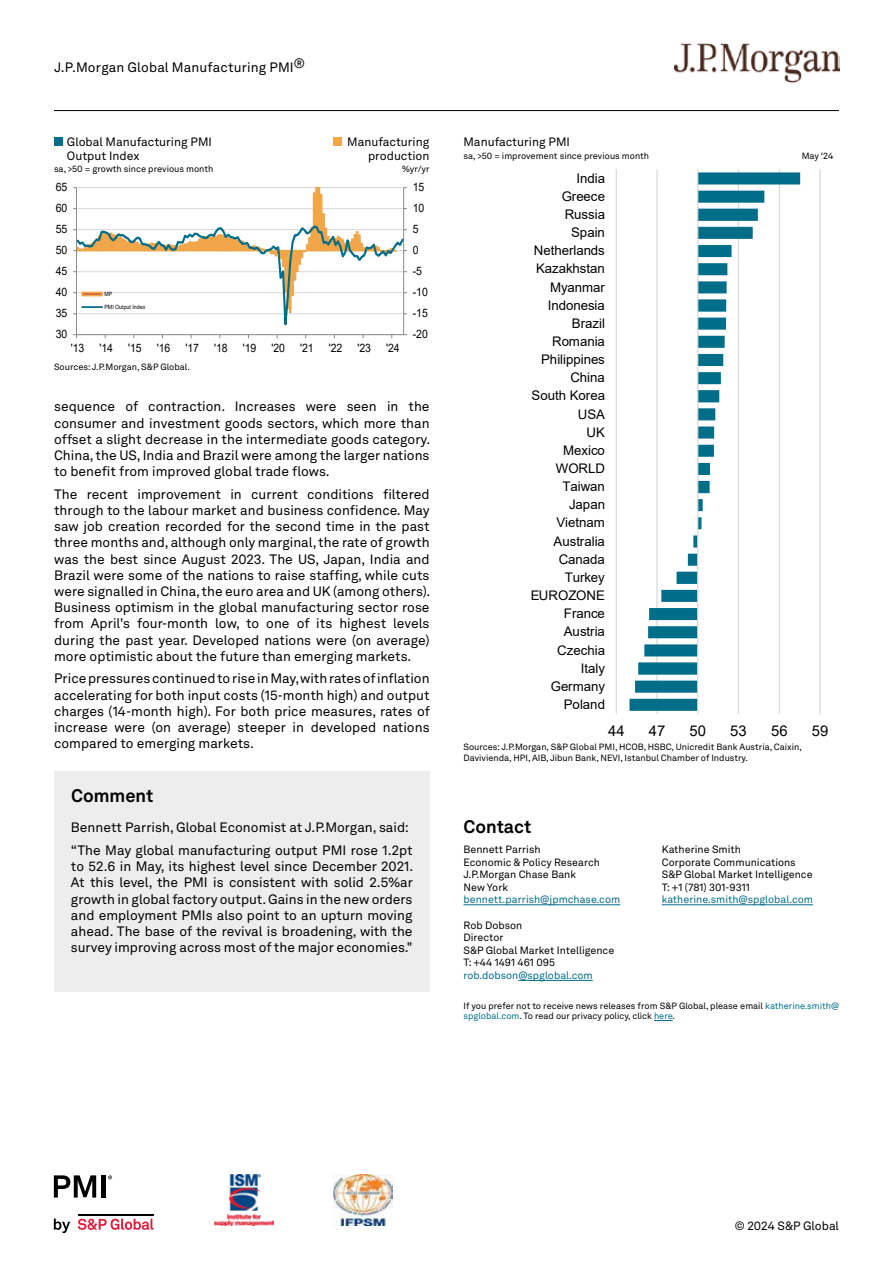
<style>
.page{position:relative;width:893px;height:1263px;background:#fff}
.page>*{position:absolute;margin:0;border:0;box-sizing:border-box;transform-origin:0 0}
.t1{font:700 18px "Akkurat LL";color:#000}
.t2{font:14.85px "Arial";letter-spacing:.005em;color:#000}
.t3{font:13.5px/16.2px "Akkurat LL";color:#000;text-align:justify}
.t4{font:13.2px "Arial";letter-spacing:-.005em;color:#000}
.t5{font:12px/14.4px "Akkurat LL";color:#000}
.t6{font:11.55px "Arial";color:#000;scale:.91 1}
.t7{font:10.5px/12.6px "Akkurat LL";color:#000}
.t8{font:10.5px "Akkurat LL";color:#006d89}
.t9{font:9px/10.8px "Akkurat LL";color:#000}
.t10{font:5.85px "Arial";letter-spacing:-.01em;color:#000;scale:.91 1}
.s1{color:#006d89}
</style>
<div class="page">
<hr style="left:54px;top:110px;width:785px;height:1px;background:#000">
<img style="left:674px;top:43px;width:165px;height:40px">
<svg style="left:54px;top:1218px;width:16px;height:15px"></svg>
<svg style="left:78px;top:1218px;width:75px;height:12px"></svg>
<hr style="left:78px;top:1213px;width:75px;height:2px;background:#000">
<svg style="left:54px;top:1175px;width:42px;height:22px"></svg>
<div style="left:101px;top:1175px;width:5px;height:22px;background:#000"></div>
<svg style="left:108px;top:1175px;width:4px;height:4px"></svg>
<svg style="left:73px;top:187px;width:334px;height:151px"></svg>
<div style="left:81px;top:292px;width:22px;height:4px;border:2px solid #f1a649"></div>
<hr style="left:82px;top:306px;width:20px;height:2px;background:#006d89">
<div style="left:333px;top:137px;width:8px;height:8px;background:#f1a649"></div>
<div style="left:54px;top:137px;width:9px;height:8px;background:#006d89"></div>
<div style="left:54px;top:771px;width:376px;height:51px;background:#ededed"></div>
<div style="left:54px;top:822px;width:376px;height:170px;background:#ededed"></div>
<hr style="left:616px;top:169px;width:1px;height:545px;background:#d9d9d9">
<hr style="left:656px;top:169px;width:2px;height:545px;background:#d9d9d9">
<hr style="left:738px;top:169px;width:1px;height:545px;background:#d9d9d9">
<hr style="left:779px;top:169px;width:1px;height:545px;background:#d9d9d9">
<hr style="left:819px;top:169px;width:2px;height:545px;background:#d9d9d9">
<svg style="left:629px;top:172px;width:171px;height:539px"></svg>
<hr style="left:697px;top:169px;width:1px;height:545px;background:#d9d9d9">
<svg style="left:654px;top:1020px;width:19px;height:1px"></svg>
<hr style="left:463px;top:904px;width:157px;height:1px;background:#006d89">
<hr style="left:518px;top:980px;width:75px;height:1px;background:#006d89">
<hr style="left:662px;top:904px;width:151px;height:1px;background:#006d89">
<img style="left:333px;top:1174px;width:59px;height:51px">
<img style="left:215px;top:1174px;width:59px;height:51px">
<p class="t3" style="left:54px;top:59px;width:252px">J.P.Morgan Global Manufacturing PMI®</p>
<p class="t5" style="left:67px;top:134px;width:147px">Global Manufacturing PMI<br>Output Index</p>
<p class="t9" style="left:54px;top:163px;width:161px">sa, &gt;50 = growth since previous month</p>
<p class="t5" style="left:347px;top:134px;width:84px;text-align:right">Manufacturing production</p>
<p class="t9" style="left:402px;top:163px;width:29px">%yr/yr</p>
<p class="t6" style="left:56px;top:179px;width:14px">65</p>
<p class="t6" style="left:413px;top:179px;width:14px">15</p>
<p class="t6" style="left:56px;top:200px;width:14px">60</p>
<p class="t6" style="left:413px;top:200px;width:14px">10</p>
<p class="t6" style="left:56px;top:221px;width:14px">55</p>
<p class="t6" style="left:413px;top:221px;width:8px">5</p>
<p class="t6" style="left:56px;top:242px;width:14px">50</p>
<p class="t6" style="left:413px;top:242px;width:8px">0</p>
<p class="t6" style="left:56px;top:263px;width:14px">45</p>
<p class="t6" style="left:413px;top:263px;width:12px">-5</p>
<p class="t6" style="left:56px;top:284px;width:14px">40</p>
<p class="t6" style="left:56px;top:305px;width:14px">35</p>
<p class="t10" style="left:104px;top:290px;width:10px">MP</p>
<p class="t10" style="left:104px;top:303px;width:47px">PMI Output Index</p>
<p class="t6" style="left:413px;top:284px;width:18px">-10</p>
<p class="t6" style="left:413px;top:305px;width:18px">-15</p>
<p class="t6" style="left:56px;top:326px;width:14px">30</p>
<p class="t6" style="left:413px;top:326px;width:18px">-20</p>
<p class="t6" style="left:71px;top:340px;width:17px">'13</p>
<p class="t6" style="left:99px;top:340px;width:17px">'14</p>
<p class="t6" style="left:128px;top:340px;width:17px">'15</p>
<p class="t6" style="left:157px;top:340px;width:17px">'16</p>
<p class="t6" style="left:185px;top:340px;width:17px">'17</p>
<p class="t6" style="left:214px;top:340px;width:17px">'18</p>
<p class="t6" style="left:243px;top:340px;width:17px">'19</p>
<p class="t6" style="left:271px;top:340px;width:17px">'20</p>
<p class="t6" style="left:300px;top:340px;width:17px">'21</p>
<p class="t6" style="left:329px;top:340px;width:17px">'22</p>
<p class="t6" style="left:357px;top:340px;width:17px">'23</p>
<p class="t6" style="left:386px;top:340px;width:17px">'24</p>
<p class="t9" style="left:54px;top:361px;width:137px">Sources: J.P.Morgan, S&amp;P Global.</p>
<p class="t3" style="left:54px;top:398px;width:378px">sequence of contraction. Increases were seen in the consumer and investment goods sectors, which more than offset a slight decrease in the intermediate goods category.<br>China, the US, India and Brazil were among the larger nations to benefit from improved global trade flows.</p>
<p class="t3" style="left:54px;top:485px;width:378px">The recent improvement in current conditions filtered through to the labour market and business confidence. May saw job creation recorded for the second time in the past three months and, although only marginal, the rate of growth was the best since August 2023. The US, Japan, India and Brazil were some of the nations to raise staffing, while cuts were signalled in China, the euro area and UK (among others).<br>Business optimism in the global manufacturing sector rose from April's four-month low, to one of its highest levels during the past year. Developed nations were (on average) more optimistic about the future than emerging markets.</p>
<p class="t3" style="left:54px;top:670px;width:377px">Price pressures continued to rise in May, with rates of inflation accelerating for both input costs (15-month high) and output charges (14-month high). For both price measures, rates of increase were (on average) steeper in developed nations compared to emerging markets.</p>
<h1 class="t1" style="left:71px;top:781px;width:84px">Comment</h1>
<p class="t3" style="left:71px;top:816px;width:343px;line-height:22.5px">Bennett Parrish, Global Economist at J.P.Morgan, said: “The May global manufacturing output PMI rose 1.2pt</p>
<p class="t3" style="left:71px;top:858px;width:344px">to 52.6 in May, its highest level since December 2021.<br>At this level, the PMI is consistent with solid 2.5%ar growth in global factory output. Gains in the new orders and employment PMIs also point to an upturn moving ahead. The base of the revival is broadening, with the survey improving across most of the major economies."</p>
<p class="t5" style="left:463px;top:134px;width:108px">Manufacturing PMI</p>
<p class="t9" style="left:463px;top:150px;width:187px">sa, &gt;50 = improvement since previous month</p>
<p class="t9" style="left:802px;top:150px;width:33px">May ‘24</p>
<p class="t4" style="left:576px;top:169px;width:30px">India</p>
<p class="t4" style="left:562px;top:187px;width:45px">Greece</p>
<p class="t4" style="left:565px;top:205px;width:42px">Russia</p>
<p class="t4" style="left:571px;top:223px;width:35px">Spain</p>
<p class="t4" style="left:534px;top:241px;width:73px">Netherlands</p>
<p class="t4" style="left:536px;top:260px;width:70px">Kazakhstan</p>
<p class="t4" style="left:550px;top:278px;width:57px">Myanmar</p>
<p class="t4" style="left:548px;top:296px;width:59px">Indonesia</p>
<p class="t4" style="left:572px;top:314px;width:34px">Brazil</p>
<p class="t4" style="left:552px;top:332px;width:54px">Romania</p>
<p class="t4" style="left:541px;top:350px;width:65px">Philippines</p>
<p class="t4" style="left:570px;top:368px;width:36px">China</p>
<p class="t4" style="left:532px;top:387px;width:75px">South Korea</p>
<p class="t4" style="left:578px;top:405px;width:29px">USA</p>
<p class="t4" style="left:587px;top:423px;width:20px">UK</p>
<p class="t4" style="left:563px;top:441px;width:43px">Mexico</p>
<p class="t4" style="left:556px;top:459px;width:51px">WORLD</p>
<p class="t4" style="left:562px;top:477px;width:44px">Taiwan</p>
<p class="t4" style="left:569px;top:496px;width:38px">Japan</p>
<p class="t4" style="left:557px;top:514px;width:50px">Vietnam</p>
<p class="t4" style="left:554px;top:532px;width:53px">Australia</p>
<p class="t4" style="left:559px;top:550px;width:48px">Canada</p>
<p class="t4" style="left:565px;top:568px;width:42px">Turkey</p>
<p class="t4" style="left:530px;top:586px;width:76px">EUROZONE</p>
<p class="t4" style="left:564px;top:604px;width:42px">France</p>
<p class="t4" style="left:564px;top:623px;width:42px">Austria</p>
<p class="t4" style="left:557px;top:641px;width:49px">Czechia</p>
<p class="t4" style="left:581px;top:659px;width:26px">Italy</p>
<p class="t4" style="left:551px;top:677px;width:56px">Germany</p>
<p class="t4" style="left:564px;top:695px;width:43px">Poland</p>
<p class="t2" style="left:608px;top:721px;width:18px">44</p>
<p class="t2" style="left:649px;top:721px;width:18px">47</p>
<p class="t2" style="left:689px;top:721px;width:18px">50</p>
<p class="t2" style="left:730px;top:721px;width:18px">53</p>
<p class="t2" style="left:771px;top:721px;width:18px">56</p>
<p class="t2" style="left:812px;top:721px;width:18px">59</p>
<p class="t9" style="left:463px;top:741px;width:340px">Sources: J.P.Morgan, S&amp;P Global PMI, HCOB, HSBC, Unicredit Bank Austria, Caixin,<br>Davivienda, HPI, AIB, Jibun Bank, NEVI, Istanbul Chamber of Industry.</p>
<h1 class="t1" style="left:463px;top:813px;width:69px">Contact</h1>
<p class="t7" style="left:463px;top:842px;width:138px">Bennett Parrish<br>Economic &amp; Policy Research<br>J.P.Morgan Chase Bank<br>New York</p>
<p class="t8" style="left:463px;top:892px;width:158px">bennett.parrish@jpmchase.com</p>
<p class="t7" style="left:463px;top:918px;width:152px">Rob Dobson<br>Director<br>S&amp;P Global Market Intelligence<br>T: +44 1491 461 095</p>
<p class="t8" style="left:463px;top:967px;width:131px">rob.dobson@spglobal.com</p>
<p class="t7" style="left:662px;top:842px;width:152px">Katherine Smith<br>Corporate Communications<br>S&amp;P Global Market Intelligence<br>T: +1 (781) 301-9311</p>
<p class="t8" style="left:662px;top:892px;width:153px">katherine.smith@spglobal.com</p>
<p class="t9" style="left:463px;top:1000px;width:377px">If you prefer not to receive news releases from S&amp;P Global, please email <span class="s1">katherine.smith@ spglobal.com</span>. To read our privacy policy, click <span class="s1">here</span>.</p>
<p class="t5" style="left:735px;top:1218px;width:106px">© 2024 S&amp;P Global</p>
</div>
